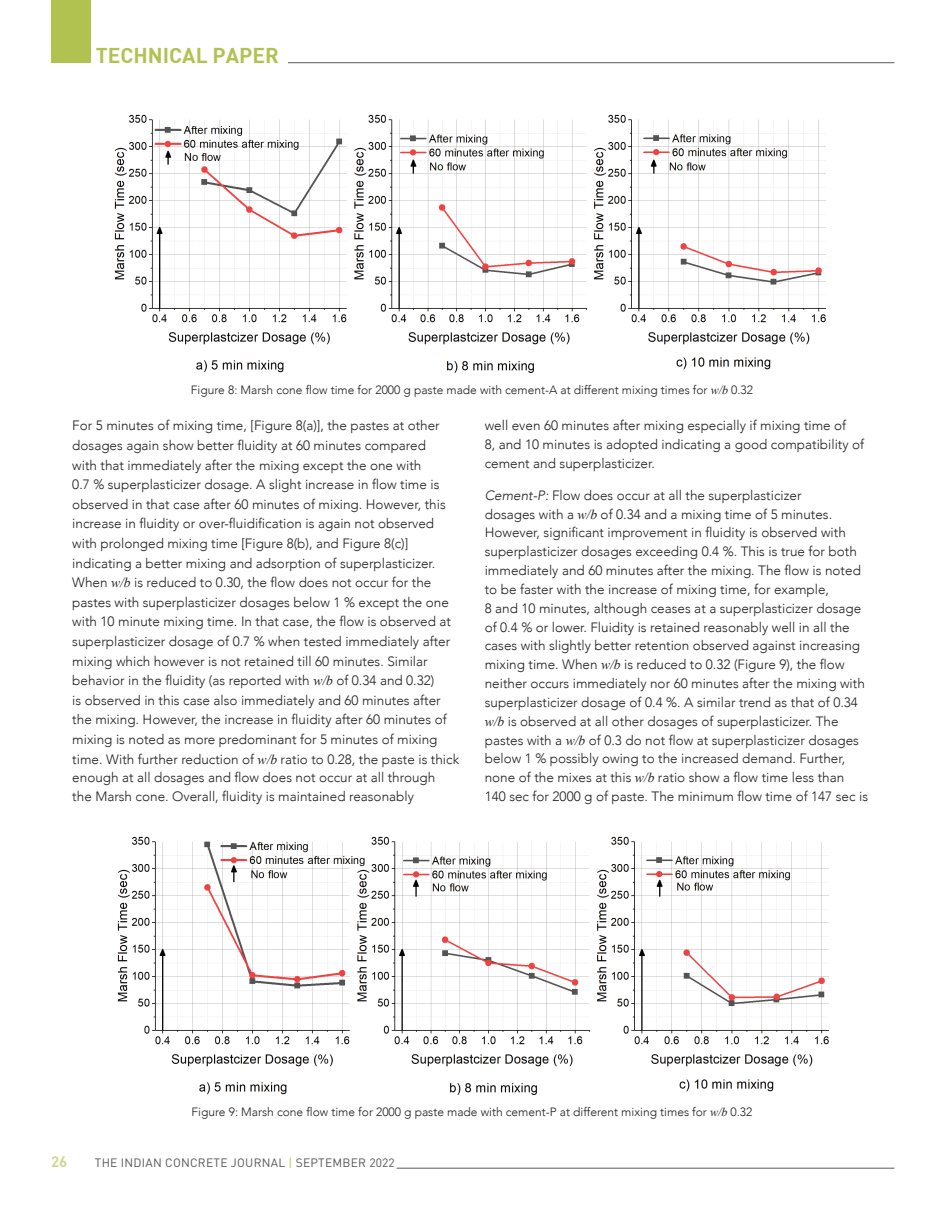
<style>
.page{position:relative;width:944px;height:1214px;background:#fff}
.page>*{position:absolute;margin:0;border:0;box-sizing:border-box;transform-origin:0 0}
.t1{font:21px "DIN Bold";color:#b2c250}
.t2{font:15px "DIN Bold";color:#cfd893}
.t3{font:300 13.5px/19.5px "Avenir";color:#231f20}
.t4{font:300 12px "Avenir";color:#231f20}
.t5{font:12px "DIN Pro";letter-spacing:.02em;color:#57585a}
.s1{font-family:"Times New Roman";font-weight:400;font-style:italic}
.s2{font-style:italic}
.s3{color:#b2c250}
</style>
<div class="page">
<div style="left:51px;top:0;width:39px;height:63px;background:#b2c250"></div>
<hr style="left:288px;top:62px;width:606px;height:1px;background:#57585a">
<hr style="left:396px;top:1167px;width:498px;height:1px;background:#57585a">
<img style="left:114px;top:114px;width:712px;height:259px">
<img style="left:117px;top:836px;width:712px;height:259px">
<h1 class="t1" style="left:96px;top:42px;width:185px">TECHNICAL PAPER</h1>
<p class="t4" style="left:191px;top:383px;width:563px">Figure 8: Marsh cone flow time for 2000 g paste made with cement-A at different mixing times for <span class="s1">w/b</span> 0.32</p>
<p class="t3" style="left:72px;top:416px;width:388px">For 5 minutes of mixing time, [Figure 8(a)], the pastes at other dosages again show better fluidity at 60 minutes compared<br>with that immediately after the mixing except the one with<br>0.7 % superplasticizer dosage. A slight increase in flow time is observed in that case after 60 minutes of mixing. However, this increase in fluidity or over-fluidification is again not observed with prolonged mixing time [Figure 8(b), and Figure 8(c)] indicating a better mixing and adsorption of superplasticizer.<br>When <span class="s1">w/b</span> is reduced to 0.30, the flow does not occur for the pastes with superplasticizer dosages below 1 % except the one with 10 minute mixing time. In that case, the flow is observed at superplasticizer dosage of 0.7 % when tested immediately after mixing which however is not retained till 60 minutes. Similar behavior in the fluidity (as reported with <span class="s1">w/b</span> of 0.34 and 0.32)<br>is observed in this case also immediately and 60 minutes after the mixing. However, the increase in fluidity after 60 minutes of mixing is noted as more predominant for 5 minutes of mixing time. With further reduction of <span class="s1">w/b</span> ratio to 0.28, the paste is thick enough at all dosages and flow does not occur at all through<br>the Marsh cone. Overall, fluidity is maintained reasonably</p>
<p class="t3" style="left:485px;top:416px;width:381px;line-height:18.9px">well even 60 minutes after mixing especially if mixing time of<br>8, and 10 minutes is adopted indicating a good compatibility of cement and superplasticizer.</p>
<p class="t3" style="left:485px;top:485px;width:385px;line-height:18.9px"><span class="s2">Cement-P:</span> Flow does occur at all the superplasticizer<br>dosages with a <span class="s1">w/b</span> of 0.34 and a mixing time of 5 minutes.<br>However, significant improvement in fluidity is observed with superplasticizer dosages exceeding 0.4 %. This is true for both immediately and 60 minutes after the mixing. The flow is noted to be faster with the increase of mixing time, for example,<br>8 and 10 minutes, although ceases at a superplasticizer dosage of 0.4 % or lower. Fluidity is retained reasonably well in all the cases with slightly better retention observed against increasing mixing time. When <span class="s1">w/b</span> is reduced to 0.32 (Figure 9), the flow neither occurs immediately nor 60 minutes after the mixing with superplasticizer dosage of 0.4 %. A similar trend as that of 0.34 <span class="s1">w/b</span> is observed at all other dosages of superplasticizer. The pastes with a <span class="s1">w/b</span> of 0.3 do not flow at superplasticizer dosages below 1 % possibly owing to the increased demand. Further, none of the mixes at this <span class="s1">w/b</span> ratio show a flow time less than 140 sec for 2000 g of paste. The minimum flow time of 147 sec is</p>
<p class="t4" style="left:192px;top:1104px;width:562px">Figure 9: Marsh cone flow time for 2000 g paste made with cement-P at different mixing times for <span class="s1">w/b</span> 0.32</p>
<p class="t2" style="left:51px;top:1152px;width:18px">26</p>
<p class="t5" style="left:95px;top:1154px;width:301px">THE INDIAN CONCRETE JOURNAL <span class="s3">|</span> SEPTEMBER 2022</p>
</div>
